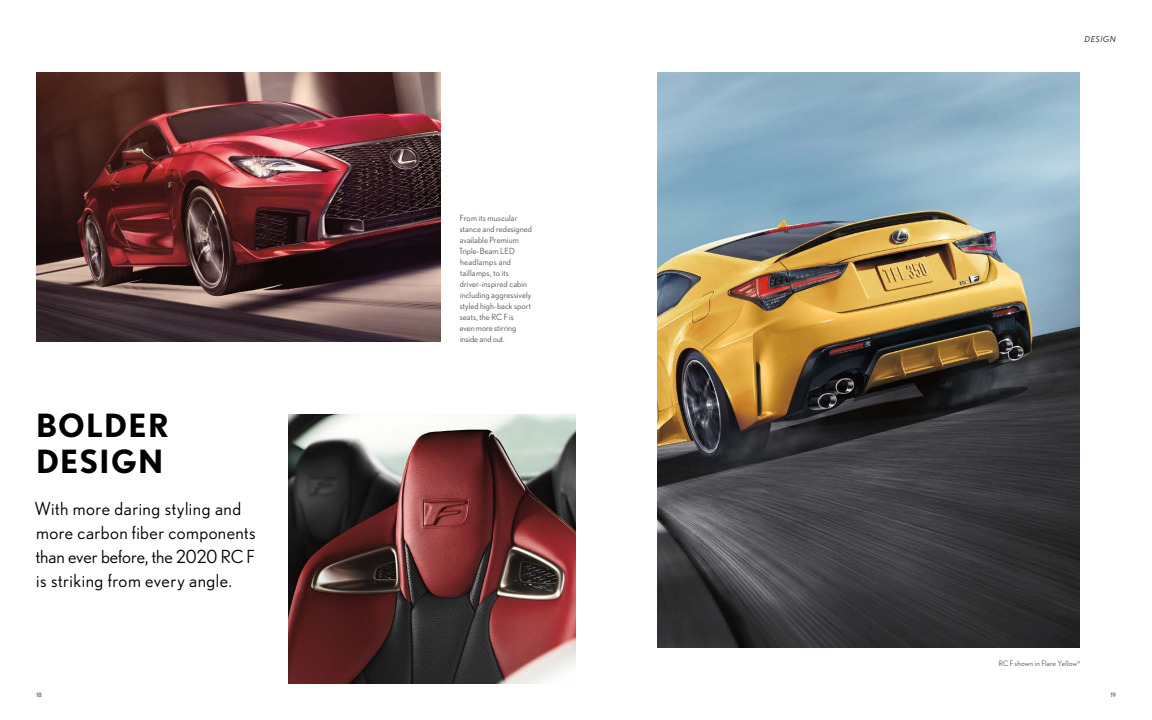
<style>
.page{position:relative;width:1152px;height:720px;background:#fff}
.page>*{position:absolute;margin:0;border:0;box-sizing:border-box;transform-origin:0 0}
.Large_Headline{font:700 32px/36px "Nobel";letter-spacing:.035em;color:#000}
.Large_Subhead_100K{font:18px/24px "Nobel";letter-spacing:.025em;color:#000}
.Body_Copy_80K{font:8.5px/11px "Nobel";letter-spacing:.01em;color:#545555}
.Section_Head{font:italic 8px "Nobel";letter-spacing:.1em;color:#000}
.Cutline{font:7.5px "Nobel";letter-spacing:.02em;color:#545555}
.t1{font:6px "Nobel";color:#545555}
</style>
<div class="page">
<img style="left:36px;top:72px;width:405px;height:270px">
<img style="left:288px;top:414px;width:288px;height:270px">
<img style="left:657px;top:72px;width:423px;height:576px">
<p class="Large_Headline" style="left:36px;top:407px;width:134px">BOLDER<br>DESIGN</p>
<p class="Large_Subhead_100K" style="left:34px;top:497px;width:223px">With more daring styling and more carbon fiber components than ever before, the 2020 RC F is striking from every angle.</p>
<p class="Body_Copy_80K" style="left:459px;top:212px;width:74px">From its muscular stance and redesigned available Premium<br>Triple-Beam LED headlamps and taillamps, to its driver-inspired cabin including aggressively styled high-back sport seats, the RC F is<br>even more stirring inside and out.</p>
<p class="Section_Head" style="left:1085px;top:34px;width:33px">DESIGN</p>
<p class="Cutline" style="left:999px;top:659px;width:83px">RC F shown in Flare Yellow<sup>9</sup></p>
<p class="t1" style="left:36px;top:692px;width:7px">18</p>
<p class="t1" style="left:1110px;top:692px;width:7px">19</p>
</div>
